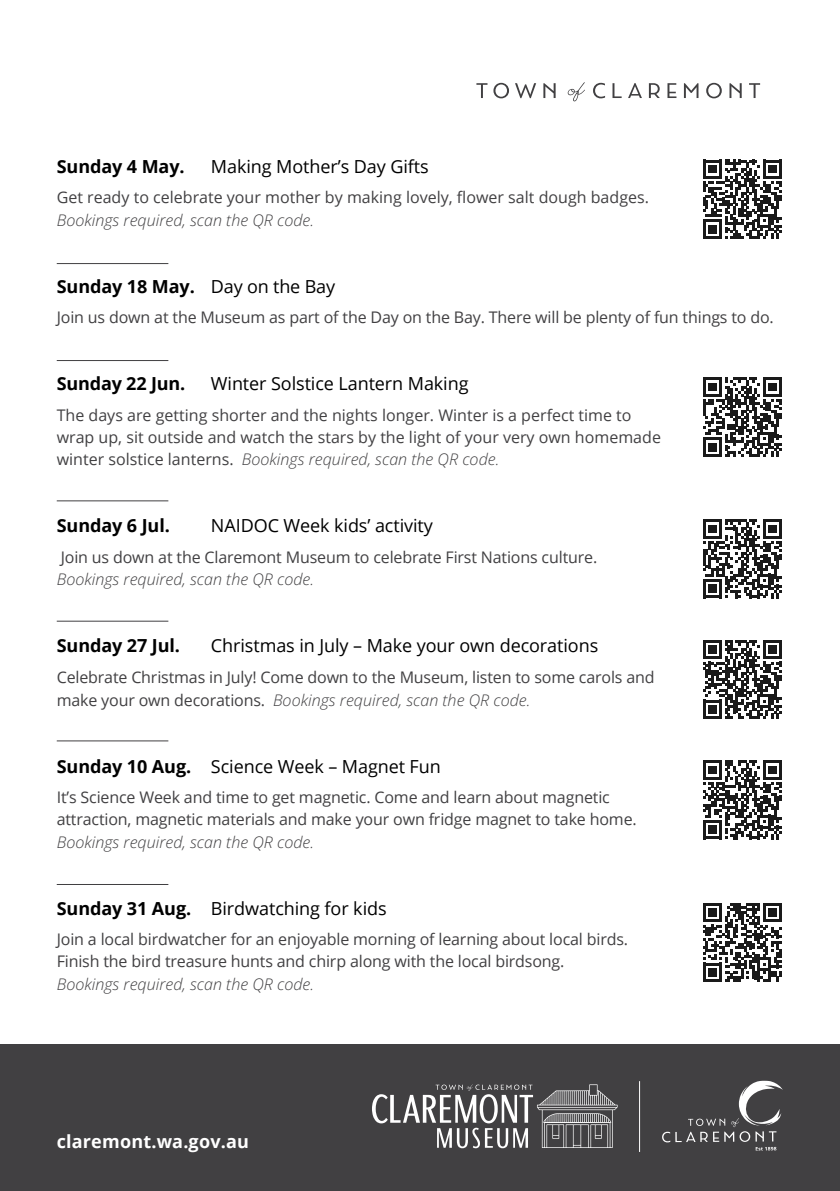
<style>
.page{position:relative;width:840px;height:1191px;background:#fff}
.page>*{position:absolute;margin:0;border:0;box-sizing:border-box;transform-origin:0 0}
.t1{font:18px "Open Sans";letter-spacing:-.005em;color:#000}
.t2{font:700 18px "Open Sans";letter-spacing:-.005em;color:#000}
.t3{font:700 18px "Open Sans";letter-spacing:.01em;color:#fff}
.t4{font:16px/22.4px "Open Sans";letter-spacing:-.01em;color:#414042}
.t5{font:italic 16px "Open Sans";color:#414042}
.s1{font-weight:400}
.s2{font-style:italic}
.s3{font-weight:700}
</style>
<div class="page">
<svg style="left:476px;top:83px;width:11px;height:15px"></svg>
<svg style="left:493px;top:83px;width:15px;height:15px"></svg>
<svg style="left:515px;top:83px;width:21px;height:15px"></svg>
<svg style="left:543px;top:83px;width:12px;height:15px"></svg>
<svg style="left:593px;top:83px;width:11px;height:15px"></svg>
<svg style="left:612px;top:83px;width:9px;height:15px"></svg>
<svg style="left:628px;top:83px;width:13px;height:15px"></svg>
<svg style="left:648px;top:83px;width:11px;height:15px"></svg>
<svg style="left:667px;top:83px;width:9px;height:15px"></svg>
<svg style="left:683px;top:83px;width:15px;height:15px"></svg>
<svg style="left:706px;top:83px;width:15px;height:15px"></svg>
<svg style="left:729px;top:83px;width:12px;height:15px"></svg>
<svg style="left:749px;top:83px;width:10px;height:15px"></svg>
<svg style="left:567px;top:82px;width:17px;height:19px"></svg>
<svg style="left:703px;top:640px;width:78px;height:79px"></svg>
<svg style="left:703px;top:760px;width:78px;height:79px"></svg>
<svg style="left:703px;top:903px;width:78px;height:78px"></svg>
<svg style="left:703px;top:519px;width:78px;height:79px"></svg>
<svg style="left:703px;top:377px;width:78px;height:79px"></svg>
<svg style="left:703px;top:160px;width:78px;height:79px"></svg>
<hr style="left:57px;top:621px;width:111px;height:1px;background:#414042">
<hr style="left:57px;top:263px;width:111px;height:1px;background:#414042">
<hr style="left:57px;top:360px;width:111px;height:1px;background:#414042">
<hr style="left:57px;top:500px;width:111px;height:1px;background:#414042">
<hr style="left:57px;top:740px;width:111px;height:1px;background:#414042">
<hr style="left:57px;top:884px;width:111px;height:1px;background:#414042">
<div style="left:0;top:1044px;width:839px;height:147px;background:#414042"></div>
<svg style="left:372px;top:1084px;width:245px;height:64px"></svg>
<hr style="left:639px;top:1081px;width:1px;height:71px;background:#fff">
<svg style="left:662px;top:1080px;width:120px;height:70px"></svg>
<p class="t2" style="left:57px;top:153px;width:129px">Sunday 4 May.</p>
<p class="t1" style="left:211px;top:154px;width:219px">Making Mother’s Day Gifts</p>
<p class="t4" style="left:57px;top:186px;width:593px">Get ready to celebrate your mother by making lovely, flower salt dough badges.</p>
<p class="t5" style="left:57px;top:209px;width:259px">Bookings required, scan the QR code.</p>
<p class="t2" style="left:57px;top:273px;width:280px">Sunday 18 May. <span class="s1">Day on the Bay</span></p>
<p class="t4" style="left:57px;top:306px;width:718px">Join us down at the Museum as part of the Day on the Bay. There will be plenty of fun things to do.</p>
<p class="t2" style="left:57px;top:371px;width:130px">Sunday 22 Jun.</p>
<p class="t1" style="left:211px;top:371px;width:259px">Winter Solstice Lantern Making</p>
<p class="t4" style="left:57px;top:403px;width:605px">The days are getting shorter and the nights longer. Winter is a perfect time to wrap up, sit outside and watch the stars by the light of your very own homemade winter solstice lanterns. <span class="s2">Bookings required, scan the QR code.</span></p>
<p class="t2" style="left:57px;top:513px;width:115px">Sunday 6 Jul.</p>
<p class="t1" style="left:211px;top:513px;width:223px">NAIDOC Week kids’ activity</p>
<p class="t4" style="left:61px;top:545px;width:537px">Join us down at the Claremont Museum to celebrate First Nations culture.</p>
<p class="t5" style="left:57px;top:568px;width:259px">Bookings required, scan the QR code.</p>
<p class="t2" style="left:57px;top:633px;width:125px">Sunday 27 Jul.</p>
<p class="t1" style="left:211px;top:633px;width:388px">Christmas in July – Make your own decorations</p>
<p class="t4" style="left:57px;top:665px;width:599px">Celebrate Christmas in July! Come down to the Museum, listen to some carols and make your own decorations. <span class="s2">Bookings required, scan the QR code.</span></p>
<p class="t1" style="left:57px;top:753px;width:385px"><span class="s3">Sunday 10 Aug.</span> Science Week – Magnet Fun</p>
<p class="t4" style="left:57px;top:786px;width:581px">It’s Science Week and time to get magnetic. Come and learn about magnetic attraction, magnetic materials and make your own fridge magnet to take home.</p>
<p class="t5" style="left:57px;top:830px;width:259px">Bookings required, scan the QR code.</p>
<p class="t1" style="left:57px;top:896px;width:331px"><span class="s3">Sunday 31 Aug.</span> Birdwatching for kids</p>
<p class="t4" style="left:57px;top:928px;width:572px">Join a local birdwatcher for an enjoyable morning of learning about local birds.<br>Finish the bird treasure hunts and chirp along with the local birdsong.</p>
<p class="t5" style="left:57px;top:973px;width:259px">Bookings required, scan the QR code.</p>
<p class="t3" style="left:57px;top:1128px;width:194px">claremont.wa.gov.au</p>
</div>
